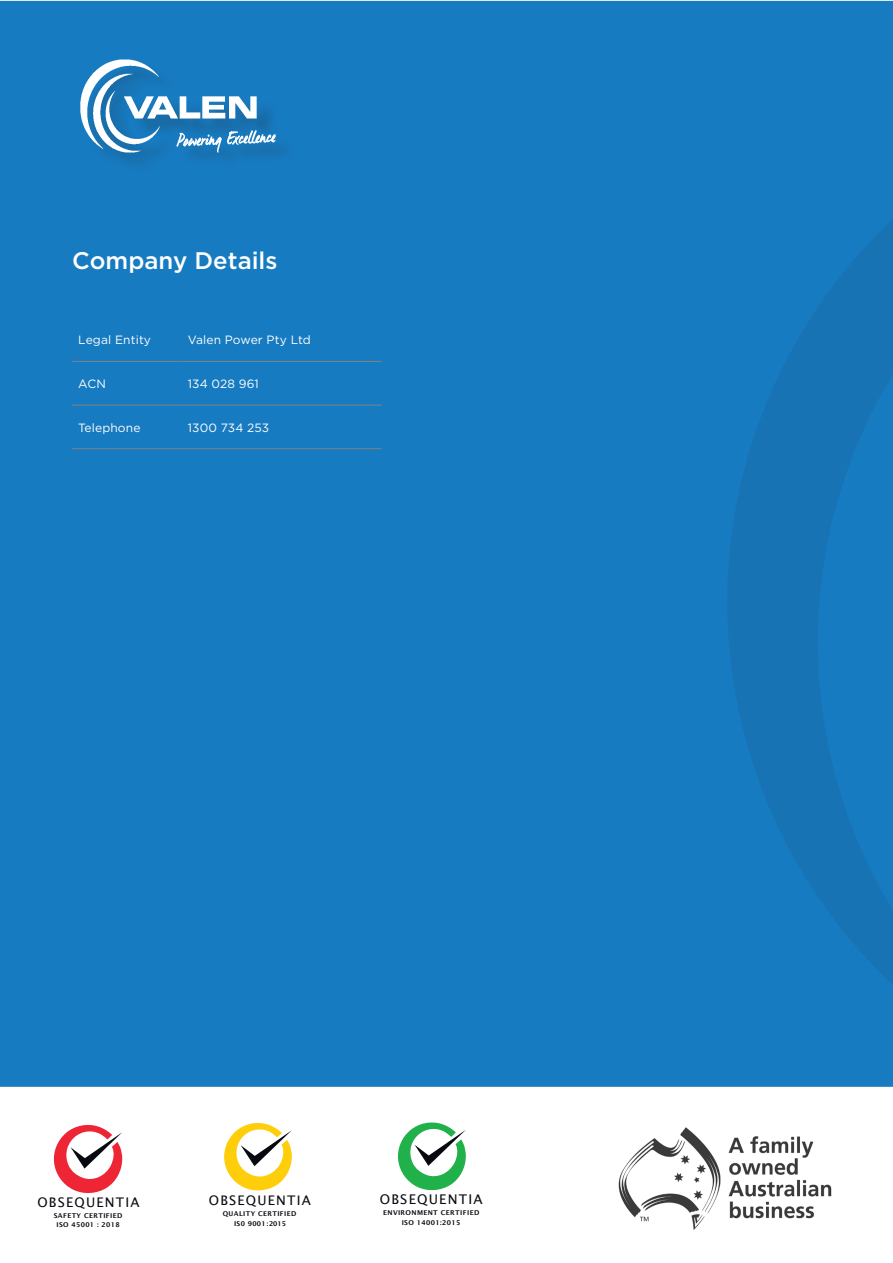
<style>
.page{position:relative;width:893px;height:1263px;background:#fff}
.page>*{position:absolute;margin:0;border:0;box-sizing:border-box;transform-origin:0 0}
.t1{font:500 24px "Gotham";color:#fff}
.t2{font:13.35px "Lucida Sans Unicode";letter-spacing:.09em;color:#07090e}
.t3{font:13.2px "Lucida Sans Unicode";letter-spacing:.09em;color:#07090e}
.t4{font:12px "Gotham";letter-spacing:.01em;color:#fff}
.t5{font:600 6.75px/9.4px "Lucida Sans";letter-spacing:.055em;color:#07090e;text-align:center}
.t6{font:600 6.6px/9.3px "Lucida Sans";letter-spacing:.055em;color:#07090e;text-align:center}
.s1{color:#07080d}
</style>
<div class="page">
<div style="left:1px;top:2px;width:891px;height:1084px;background:#177bc1"></div>
<img style="left:618px;top:1127px;width:214px;height:103px">
<svg style="left:53px;top:1125px;width:69px;height:68px"></svg>
<svg style="left:224px;top:1123px;width:68px;height:68px"></svg>
<svg style="left:398px;top:1122px;width:68px;height:69px"></svg>
<img style="left:80px;top:59px;width:203px;height:100px">
<hr style="left:72px;top:361px;width:110px;height:1px;background:#808285">
<hr style="left:182px;top:361px;width:199px;height:1px;background:#808285">
<hr style="left:72px;top:405px;width:110px;height:1px;background:#808285">
<hr style="left:182px;top:405px;width:199px;height:1px;background:#808285">
<hr style="left:72px;top:448px;width:110px;height:1px;background:#808285">
<hr style="left:182px;top:448px;width:199px;height:1px;background:#808285">
<svg style="left:653px;top:53px;width:240px;height:1034px"></svg>
<svg style="left:840px;top:224px;width:53px;height:863px"></svg>
<p class="t1" style="left:72px;top:244px;width:207px">Company Details</p>
<p class="t4" style="left:78px;top:332px;width:74px">Legal Entity</p>
<p class="t4" style="left:188px;top:332px;width:125px">Valen Power Pty Ltd</p>
<p class="t4" style="left:78px;top:376px;width:29px">ACN</p>
<p class="t4" style="left:188px;top:376px;width:72px">134 028 961</p>
<p class="t4" style="left:78px;top:420px;width:64px">Telephone</p>
<p class="t4" style="left:188px;top:420px;width:83px">1300 734 253</p>
<p class="t3" style="left:37px;top:1192px;width:104px">OBSEQUENTIA</p>
<p class="t6" style="left:54px;top:1211px;width:70px">SAFETY CERTIFIED<br><span class="s1">ISO 45001 : 2018</span></p>
<p class="t3" style="left:209px;top:1190px;width:103px">OBSEQUENTIA</p>
<p class="t6" style="left:223px;top:1209px;width:75px">QUALITY CERTIFIED<br><span class="s1">IS0 9001:2015</span></p>
<p class="t2" style="left:380px;top:1189px;width:104px">OBSEQUENTIA</p>
<p class="t5" style="left:383px;top:1208px;width:98px">ENVIRONMENT CERTIFIED<br>ISO 14001:2015</p>
</div>
